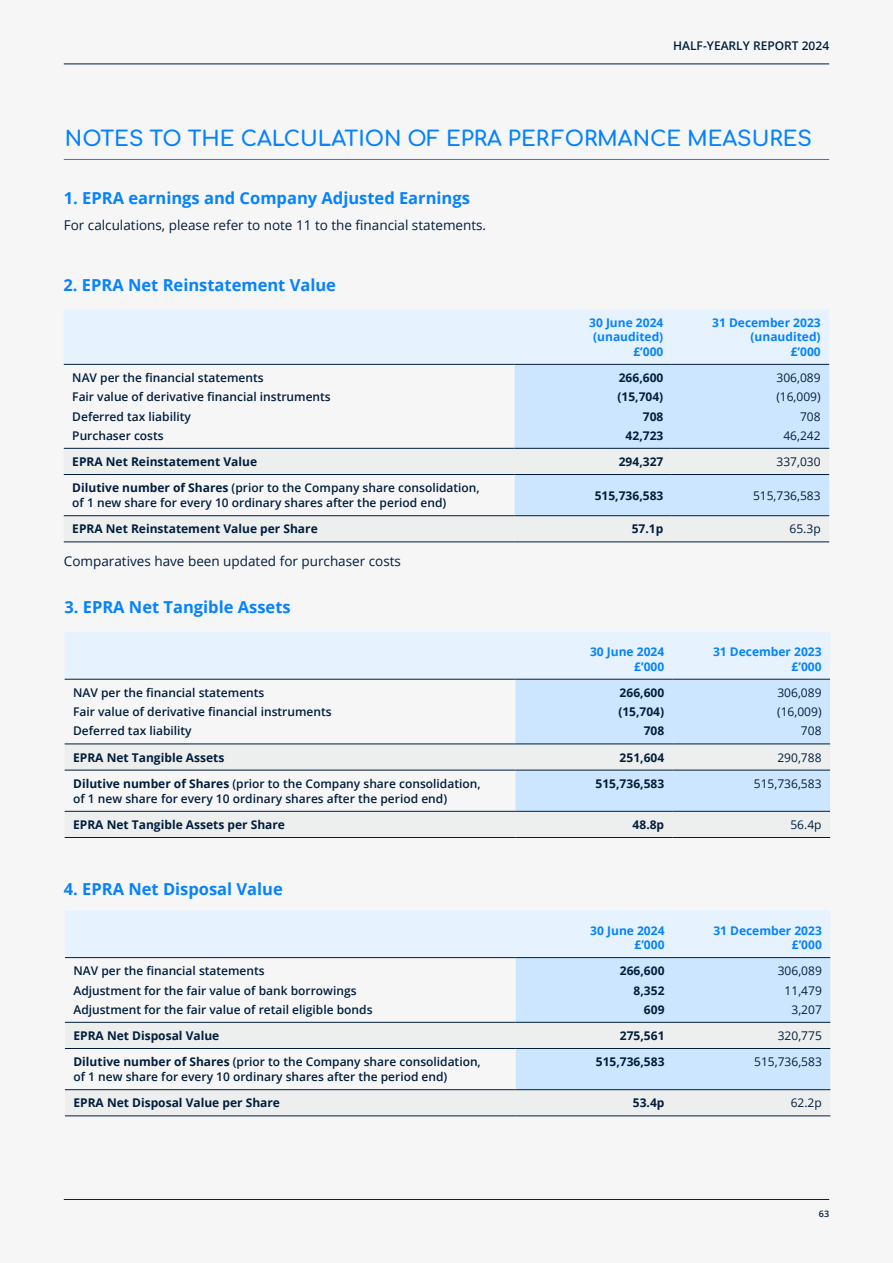
<style>
.page{position:relative;width:893px;height:1263px;background:#f6f6f7}
.page>*{position:absolute;margin:0;border:0;box-sizing:border-box;transform-origin:0 0}
.t1{font:700 21px "Comfortaa";color:#0582ff}
.t2{font:700 16.5px "Open Sans";color:#0582ff}
.t3{font:13.5px "Open Sans";color:#001e3c}
.t4{font:600 12px/19.2px "Open Sans";color:#001e3c}
.t5{font:700 12px/19.2px "Open Sans";color:#001e3c;text-align:right}
.t6{font:12px/19.2px "Open Sans";color:#001e3c;text-align:right}
.t7{font:700 12px/14.4px "Open Sans";color:#0582ff;text-align:right}
.t8{font:600 9px "Open Sans";color:#001e3c}
.s1{font-weight:700}
</style>
<div class="page">
<hr style="left:64px;top:159px;width:765px;height:1px;background:#0582ff">
<div style="left:64px;top:309px;width:765px;height:55px;background:#e6f3ff"></div>
<div style="left:514px;top:365px;width:315px;height:83px;background:#cde6ff"></div>
<svg style="left:64px;top:475px;width:765px;height:67px"></svg>
<hr style="left:64px;top:364px;width:450px;height:1px;background:#001e3c">
<hr style="left:514px;top:364px;width:158px;height:1px;background:#001e3c">
<hr style="left:672px;top:364px;width:157px;height:1px;background:#001e3c">
<hr style="left:64px;top:448px;width:450px;height:1px;background:#001e3c">
<hr style="left:514px;top:448px;width:158px;height:1px;background:#001e3c">
<hr style="left:672px;top:448px;width:157px;height:1px;background:#001e3c">
<hr style="left:64px;top:474px;width:450px;height:1px;background:#001e3c">
<hr style="left:514px;top:474px;width:158px;height:1px;background:#001e3c">
<hr style="left:672px;top:474px;width:157px;height:1px;background:#001e3c">
<hr style="left:64px;top:515px;width:450px;height:1px;background:#001e3c">
<hr style="left:514px;top:515px;width:158px;height:1px;background:#001e3c">
<hr style="left:672px;top:515px;width:157px;height:1px;background:#001e3c">
<hr style="left:64px;top:542px;width:450px;height:1px;background:#001e3c">
<hr style="left:514px;top:542px;width:158px;height:1px;background:#001e3c">
<hr style="left:672px;top:542px;width:157px;height:1px;background:#001e3c">
<svg style="left:65px;top:632px;width:765px;height:112px"></svg>
<svg style="left:65px;top:769px;width:765px;height:42px"></svg>
<hr style="left:65px;top:679px;width:450px;height:1px;background:#001e3c">
<hr style="left:515px;top:679px;width:158px;height:1px;background:#001e3c">
<hr style="left:673px;top:679px;width:157px;height:1px;background:#001e3c">
<hr style="left:65px;top:744px;width:450px;height:1px;background:#001e3c">
<hr style="left:515px;top:744px;width:158px;height:1px;background:#001e3c">
<hr style="left:673px;top:744px;width:157px;height:1px;background:#001e3c">
<hr style="left:65px;top:770px;width:450px;height:1px;background:#001e3c">
<hr style="left:515px;top:770px;width:158px;height:1px;background:#001e3c">
<hr style="left:673px;top:770px;width:157px;height:1px;background:#001e3c">
<hr style="left:65px;top:811px;width:450px;height:1px;background:#001e3c">
<hr style="left:515px;top:811px;width:158px;height:1px;background:#001e3c">
<hr style="left:673px;top:811px;width:157px;height:1px;background:#001e3c">
<hr style="left:65px;top:837px;width:450px;height:1px;background:#001e3c">
<hr style="left:515px;top:837px;width:158px;height:1px;background:#001e3c">
<hr style="left:673px;top:837px;width:157px;height:1px;background:#001e3c">
<svg style="left:65px;top:910px;width:765px;height:112px"></svg>
<svg style="left:65px;top:1049px;width:765px;height:42px"></svg>
<hr style="left:65px;top:957px;width:451px;height:1px;background:#001e3c">
<hr style="left:516px;top:957px;width:157px;height:1px;background:#001e3c">
<hr style="left:673px;top:957px;width:157px;height:1px;background:#001e3c">
<hr style="left:65px;top:1022px;width:451px;height:1px;background:#001e3c">
<hr style="left:516px;top:1022px;width:157px;height:1px;background:#001e3c">
<hr style="left:673px;top:1022px;width:157px;height:1px;background:#001e3c">
<hr style="left:65px;top:1048px;width:451px;height:1px;background:#001e3c">
<hr style="left:516px;top:1048px;width:157px;height:1px;background:#001e3c">
<hr style="left:673px;top:1048px;width:157px;height:1px;background:#001e3c">
<hr style="left:65px;top:1089px;width:451px;height:1px;background:#001e3c">
<hr style="left:516px;top:1089px;width:157px;height:1px;background:#001e3c">
<hr style="left:673px;top:1089px;width:157px;height:1px;background:#001e3c">
<hr style="left:65px;top:1115px;width:451px;height:1px;background:#001e3c">
<hr style="left:516px;top:1115px;width:157px;height:1px;background:#001e3c">
<hr style="left:673px;top:1115px;width:157px;height:1px;background:#001e3c">
<hr style="left:64px;top:64px;width:765px;height:1px;background:#001e3c">
<hr style="left:64px;top:1199px;width:765px;height:1px;background:#001e3c">
<p class="t4" style="left:673px;top:35px;width:157px">HALF-YEARLY REPORT 2024</p>
<h1 class="t1" style="left:65px;top:119px;width:748px">NOTES TO THE CALCULATION OF EPRA PERFORMANCE MEASURES</h1>
<h2 class="t2" style="left:64px;top:186px;width:408px">1. EPRA earnings and Company Adjusted Earnings</h2>
<p class="t3" style="left:64px;top:216px;width:424px">For calculations, please refer to note 11 to the financial statements.</p>
<h2 class="t2" style="left:63px;top:273px;width:274px">2. EPRA Net Reinstatement Value</h2>
<p class="t7" style="left:589px;top:315px;width:76px">30 June 2024 (unaudited) £’000</p>
<p class="t7" style="left:712px;top:315px;width:110px">31 December 2023 (unaudited)<br>£’000</p>
<p class="t4" style="left:72px;top:368px;width:260px">NAV per the financial statements<br>Fair value of derivative financial instruments<br>Deferred tax liability<br>Purchaser costs</p>
<p class="t5" style="left:617px;top:368px;width:47px">266,600 (15,704)<br>708<br>42,723</p>
<p class="t6" style="left:776px;top:368px;width:46px">306,089 (16,009)<br>708<br>46,242</p>
<p class="t5" style="left:72px;top:452px;width:186px">EPRA Net Reinstatement Value</p>
<p class="t5" style="left:619px;top:452px;width:46px">294,327</p>
<p class="t6" style="left:777px;top:452px;width:46px">337,030</p>
<p class="t4" style="left:72px;top:480px;width:409px;line-height:15px"><span class="s1">Dilutive number of Shares</span> (prior to the Company share consolidation, of 1 new share for every 10 ordinary shares after the period end)</p>
<p class="t5" style="left:595px;top:485px;width:70px">515,736,583</p>
<p class="t6" style="left:753px;top:485px;width:69px">515,736,583</p>
<p class="t5" style="left:72px;top:519px;width:247px">EPRA Net Reinstatement Value per Share</p>
<p class="t5" style="left:632px;top:519px;width:33px">57.1p</p>
<p class="t6" style="left:789px;top:519px;width:33px">65.3p</p>
<p class="t3" style="left:64px;top:552px;width:339px">Comparatives have been updated for purchaser costs</p>
<h2 class="t2" style="left:64px;top:596px;width:228px">3. EPRA Net Tangible Assets</h2>
<p class="t7" style="left:590px;top:644px;width:76px">30 June 2024 £’000</p>
<p class="t7" style="left:713px;top:644px;width:110px">31 December 2023 £’000</p>
<p class="t4" style="left:73px;top:683px;width:260px">NAV per the financial statements<br>Fair value of derivative financial instruments<br>Deferred tax liability</p>
<p class="t5" style="left:618px;top:683px;width:47px">266,600 (15,704)<br>708</p>
<p class="t6" style="left:777px;top:683px;width:46px">306,089 (16,009)<br>708</p>
<p class="t5" style="left:73px;top:747px;width:153px">EPRA Net Tangible Assets</p>
<p class="t5" style="left:620px;top:747px;width:46px">251,604</p>
<p class="t6" style="left:777px;top:747px;width:46px">290,788</p>
<p class="t4" style="left:73px;top:776px;width:409px;line-height:15px"><span class="s1">Dilutive number of Shares</span> (prior to the Company share consolidation, of 1 new share for every 10 ordinary shares after the period end)</p>
<p class="t5" style="left:596px;top:773px;width:70px">515,736,583</p>
<p class="t6" style="left:754px;top:773px;width:69px">515,736,583</p>
<p class="t5" style="left:73px;top:815px;width:213px">EPRA Net Tangible Assets per Share</p>
<p class="t5" style="left:633px;top:815px;width:33px">48.8p</p>
<p class="t6" style="left:790px;top:815px;width:33px">56.4p</p>
<h2 class="t2" style="left:64px;top:877px;width:221px">4. EPRA Net Disposal Value</h2>
<p class="t7" style="left:590px;top:923px;width:76px">30 June 2024 £’000</p>
<p class="t7" style="left:713px;top:923px;width:110px">31 December 2023 £’000</p>
<p class="t4" style="left:73px;top:961px;width:301px">NAV per the financial statements<br>Adjustment for the fair value of bank borrowings<br>Adjustment for the fair value of retail eligible bonds</p>
<p class="t5" style="left:620px;top:961px;width:46px">266,600<br>8,352<br>609</p>
<p class="t6" style="left:778px;top:961px;width:46px">306,089<br>11,479<br>3,207</p>
<p class="t5" style="left:73px;top:1026px;width:147px">EPRA Net Disposal Value</p>
<p class="t5" style="left:620px;top:1026px;width:46px">275,561</p>
<p class="t6" style="left:778px;top:1026px;width:46px">320,775</p>
<p class="t4" style="left:73px;top:1054px;width:409px;line-height:15px"><span class="s1">Dilutive number of Shares</span> (prior to the Company share consolidation, of 1 new share for every 10 ordinary shares after the period end)</p>
<p class="t5" style="left:596px;top:1052px;width:70px">515,736,583</p>
<p class="t6" style="left:754px;top:1052px;width:69px">515,736,583</p>
<p class="t5" style="left:73px;top:1093px;width:208px">EPRA Net Disposal Value per Share</p>
<p class="t5" style="left:633px;top:1093px;width:33px">53.4p</p>
<p class="t6" style="left:791px;top:1093px;width:33px">62.2p</p>
<p class="t8" style="left:819px;top:1208px;width:12px">63</p>
</div>
